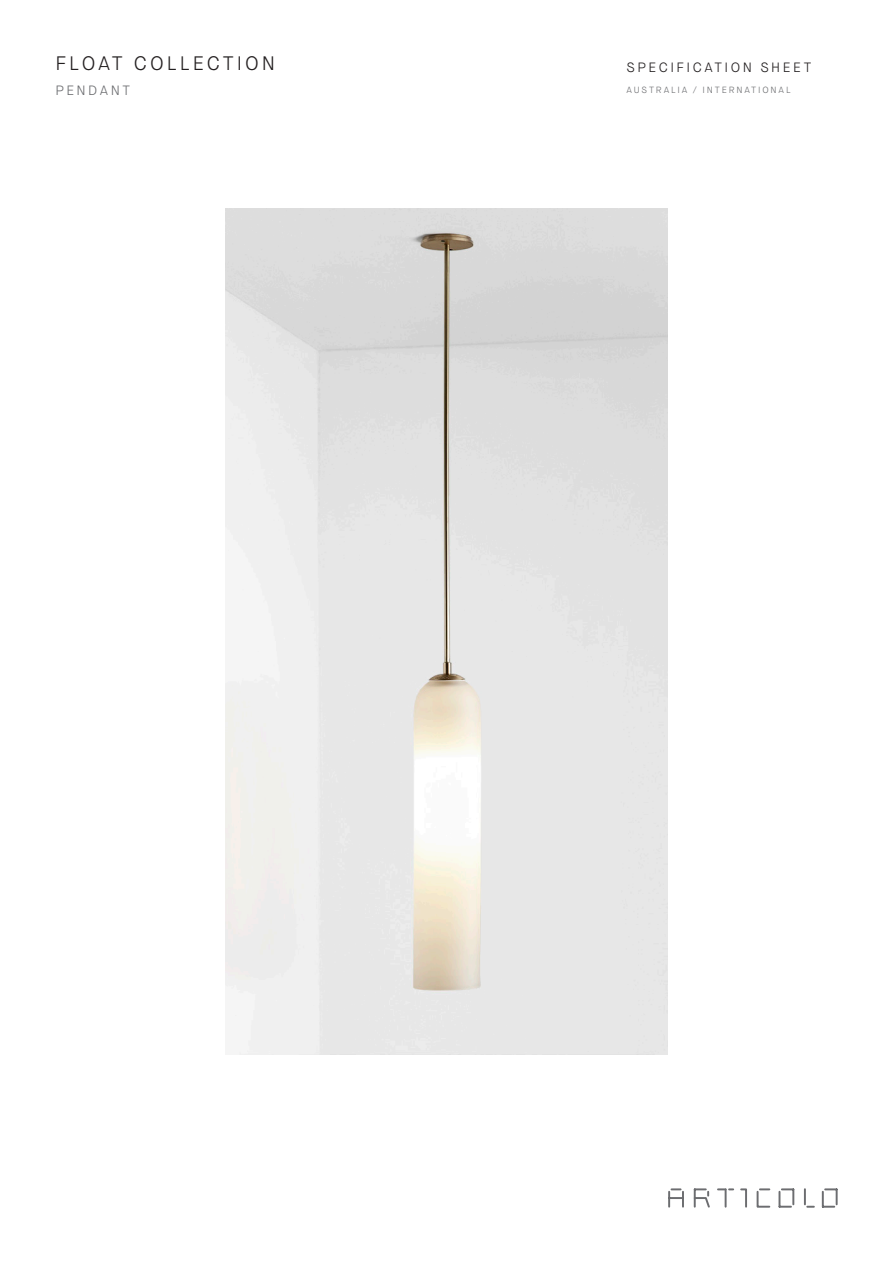
<style>
.page{position:relative;width:893px;height:1263px;background:#fff}
.page>*{position:absolute;margin:0;border:0;box-sizing:border-box;transform-origin:0 0}
.t1{font:300 19.5px "Maison Neue";letter-spacing:.15em;color:#231f20}
.t2{font:300 13.5px "Maison Neue";letter-spacing:.185em;color:#231f20}
.t3{font:300 13.5px "Maison Neue";letter-spacing:.19em;color:#6c6d70}
.t4{font:300 9px "Maison Neue";letter-spacing:.205em;color:#6c6d70}
</style>
<div class="page">
<svg style="left:668px;top:1188px;width:170px;height:20px"></svg>
<img style="left:225px;top:208px;width:443px;height:847px">
<p class="t1" style="left:55px;top:51px;width:221px">FLOAT COLLECTION</p>
<p class="t3" style="left:55px;top:82px;width:76px">PENDANT</p>
<h2 class="t2" style="left:627px;top:59px;width:186px">SPECIFICATION SHEET</h2>
<p class="t4" style="left:627px;top:84px;width:166px">AUSTRALIA / INTERNATIONAL</p>
</div>
